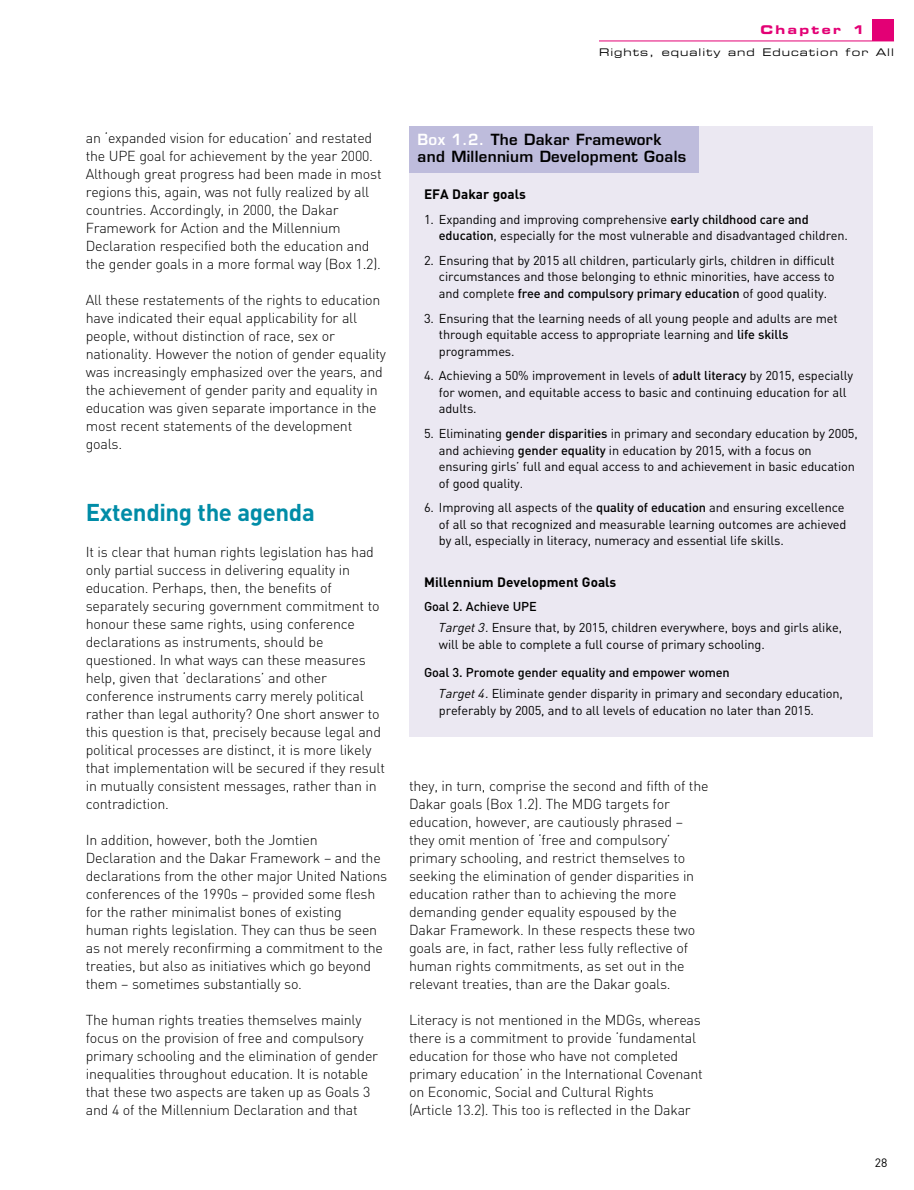
<style>
.page{position:relative;width:914px;height:1190px;background:#fff}
.page>*{position:absolute;margin:0;border:0;box-sizing:border-box;transform-origin:0 0}
.t1{font:700 24px "DIN";letter-spacing:-.015em;color:#008ca7}
.t2{font:600 15px/17.2px "Eurostile";letter-spacing:.02em;color:#000}
.t3{font:300 14.25px/18px "DIN";letter-spacing:-.015em;color:#000}
.t4{font:700 13.5px "DIN";color:#000}
.t5{font:12.75px/16.5px "DIN";letter-spacing:-.01em;color:#000}
.t6{font:12px "Eurostile Bold Extended Two";letter-spacing:.195em;color:#e30075}
.t7{font:12px "DIN";color:#000}
.t8{font:10.5px "Eurostile Extended Two";letter-spacing:.095em;color:#000}
.s1{color:#fff}
.s2{font-weight:500}
.s3{font-style:italic}
</style>
<div class="page">
<div style="left:872px;top:20px;width:22px;height:21px;background:#e30075"></div>
<hr style="left:599px;top:41px;width:295px;height:1px;background:#e30075">
<div style="left:409px;top:126px;width:463px;height:610px;background:#ebe8f2"></div>
<div style="left:409px;top:126px;width:289px;height:47px;background:#bebcdc"></div>
<p class="t6" style="left:760px;top:25px;width:105px">Chapter 1</p>
<p class="t8" style="left:599px;top:49px;width:296px">Rights, equality and Education for All</p>
<p class="t3" style="left:86px;top:130px;width:297px">an ‘expanded vision for education’ and restated the UPE goal for achievement by the year 2000.<br>Although great progress had been made in most regions this, again, was not fully realized by all countries. Accordingly, in 2000, the Dakar Framework for Action and the Millennium Declaration respecified both the education and the gender goals in a more formal way (Box 1.2).</p>
<p class="t3" style="left:86px;top:292px;width:302px">All these restatements of the rights to education have indicated their equal applicability for all people, without distinction of race, sex or nationality. However the notion of gender equality was increasingly emphasized over the years, and the achievement of gender parity and equality in education was given separate importance in the most recent statements of the development goals.</p>
<h1 class="t1" style="left:86px;top:503px;width:231px">Extending the agenda</h1>
<p class="t3" style="left:86px;top:544px;width:301px">It is clear that human rights legislation has had only partial success in delivering equality in education. Perhaps, then, the benefits of separately securing government commitment to honour these same rights, using conference declarations as instruments, should be questioned. In what ways can these measures help, given that ‘declarations’ and other conference instruments carry merely political rather than legal authority? One short answer to this question is that, precisely because legal and political processes are distinct, it is more likely that implementation will be secured if they result in mutually consistent messages, rather than in contradiction.</p>
<p class="t3" style="left:86px;top:832px;width:303px">In addition, however, both the Jomtien Declaration and the Dakar Framework – and the declarations from the other major United Nations conferences of the 1990s – provided some flesh for the rather minimalist bones of existing human rights legislation. They can thus be seen as not merely reconfirming a commitment to the treaties, but also as initiatives which go beyond them – sometimes substantially so.</p>
<p class="t3" style="left:86px;top:1012px;width:294px">The human rights treaties themselves mainly focus on the provision of free and compulsory primary schooling and the elimination of gender inequalities throughout education. It is notable that these two aspects are taken up as Goals 3 and 4 of the Millennium Declaration and that</p>
<p class="t2" style="left:417px;top:132px;width:270px"><span class="s1">Box 1.2.</span> The Dakar Framework and Millennium Development Goals</p>
<p class="t4" style="left:424px;top:189px;width:103px">EFA Dakar goals</p>
<p class="t5" style="left:439px;top:212px;width:410px;text-indent:-15px">1. Expanding and improving comprehensive <span class="s2">early childhood care and education</span>, especially for the most vulnerable and disadvantaged children.</p>
<p class="t5" style="left:439px;top:253px;width:397px;text-align:justify;text-indent:-15px">2. Ensuring that by 2015 all children, particularly girls, children in difficult circumstances and those belonging to ethnic minorities, have access to and complete <span class="s2">free and compulsory primary education</span> of good quality.</p>
<p class="t5" style="left:439px;top:311px;width:400px;text-indent:-15px">3. Ensuring that the learning needs of all young people and adults are met through equitable access to appropriate learning and <span class="s2">life skills </span>programmes.</p>
<p class="t5" style="left:439px;top:369px;width:416px;text-indent:-15px">4. Achieving a 50% improvement in levels of <span class="s2">adult literacy</span> by 2015, especially for women, and equitable access to basic and continuing education for all adults.</p>
<p class="t5" style="left:439px;top:427px;width:420px;text-indent:-15px">5. Eliminating <span class="s2">gender disparities</span> in primary and secondary education by 2005, and achieving <span class="s2">gender equality</span> in education by 2015, with a focus on ensuring girls’ full and equal access to and achievement in basic education of good quality.</p>
<p class="t5" style="left:439px;top:501px;width:409px;text-indent:-15px">6. Improving all aspects of the <span class="s2">quality of education</span> and ensuring excellence of all so that recognized and measurable learning outcomes are achieved by all, especially in literacy, numeracy and essential life skills.</p>
<p class="t4" style="left:424px;top:577px;width:194px">Millennium Development Goals</p>
<p class="t5" style="left:439px;top:598px;width:404px;line-height:20.5px;text-indent:-15px"><span class="s2">Goal 2. Achieve UPE<br></span><span class="s3">Target 3.</span> Ensure that, by 2015, children everywhere, boys and girls alike,</p>
<p class="t5" style="left:439px;top:637px;width:327px">will be able to complete a full course of primary schooling.</p>
<p class="t5" style="left:439px;top:664px;width:405px;line-height:20.5px;text-indent:-15px"><span class="s2">Goal 3. Promote gender equality and empower women<br></span><span class="s3">Target 4.</span> Eliminate gender disparity in primary and secondary education,</p>
<p class="t5" style="left:439px;top:703px;width:376px">preferably by 2005, and to all levels of education no later than 2015.</p>
<p class="t3" style="left:409px;top:778px;width:301px">they, in turn, comprise the second and fifth of the Dakar goals (Box 1.2). The MDG targets for education, however, are cautiously phrased – they omit mention of ‘free and compulsory’ primary schooling, and restrict themselves to seeking the elimination of gender disparities in education rather than to achieving the more demanding gender equality espoused by the Dakar Framework. In these respects these two goals are, in fact, rather less fully reflective of human rights commitments, as set out in the relevant treaties, than are the Dakar goals.</p>
<p class="t3" style="left:409px;top:1012px;width:295px">Literacy is not mentioned in the MDGs, whereas there is a commitment to provide ‘fundamental education for those who have not completed primary education’ in the International Covenant on Economic, Social and Cultural Rights<br>(Article 13.2). This too is reflected in the Dakar</p>
<p class="t7" style="left:874px;top:1158px;width:14px">28</p>
</div>
